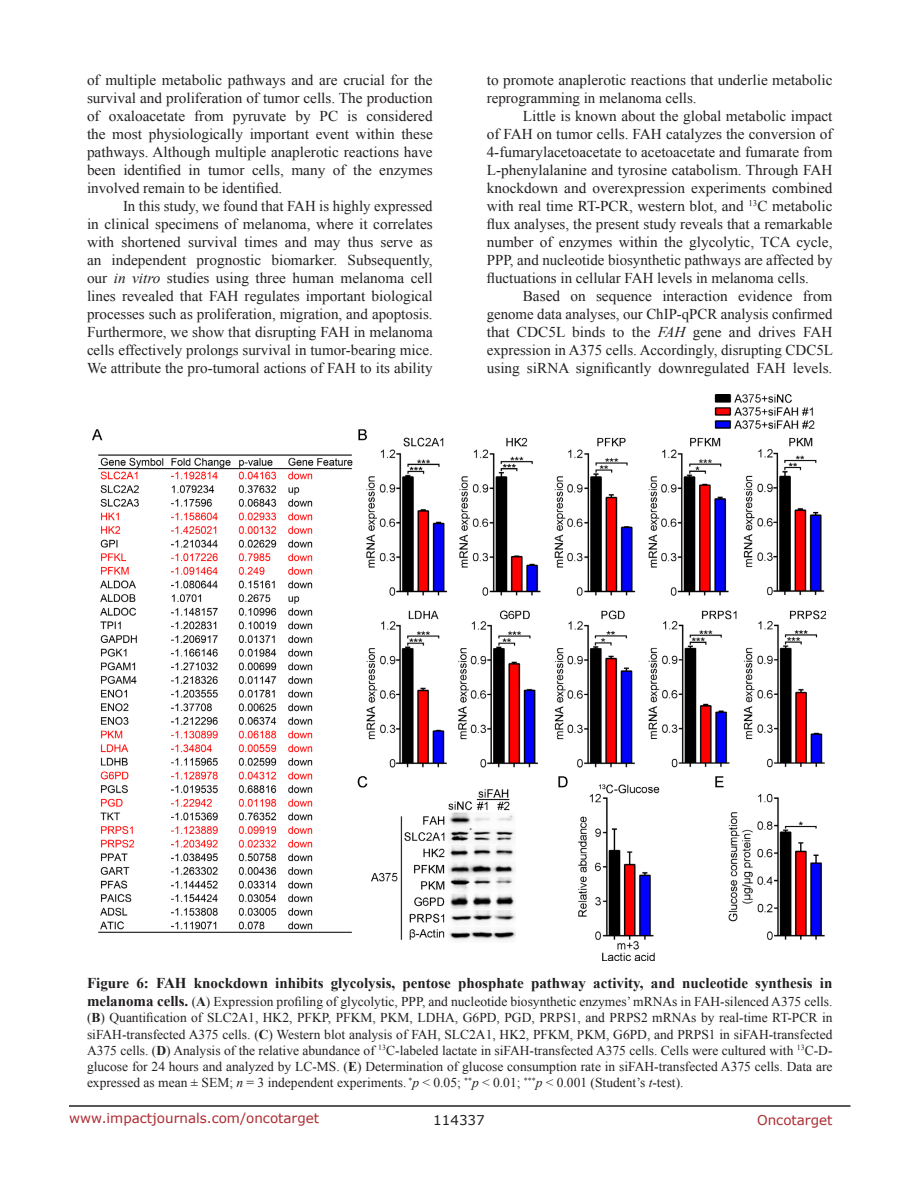
<style>
.page{position:relative;width:918px;height:1188px;background:#fff}
.page>*{position:absolute;margin:0;border:0;box-sizing:border-box;transform-origin:0 0}
.BodyText{font:15px/18px "Times New Roman";color:#231f20;text-align:justify}
.FigureText{font:700 15px "Times New Roman";color:#231f20}
.FigureText-2{font:13.5px/16.2px "Times New Roman";color:#231f20;text-align:justify}
.t1{font:13.5px "Verdana";color:#ac2b31}
.t2{font:13.5px "Verdana";color:#231f20}
.s1{font-style:italic}
.s2{font-weight:700;font-size:15px}
.s3{font-weight:700}
</style>
<div class="page">
<hr style="left:69px;top:1105px;width:781px;height:2px;background:#231f20">
<img style="left:93px;top:395px;width:732px;height:565px">
<p class="BodyText" style="left:87px;top:71px;width:347px">of multiple metabolic pathways and are crucial for the survival and proliferation of tumor cells. The production of oxaloacetate from pyruvate by PC is considered the most physiologically important event within these pathways. Although multiple anaplerotic reactions have been identified in tumor cells, many of the enzymes involved remain to be identified.</p>
<p class="BodyText" style="left:87px;top:197px;width:347px;text-indent:36px">In this study, we found that FAH is highly expressed in clinical specimens of melanoma, where it correlates with shortened survival times and may thus serve as an independent prognostic biomarker. Subsequently, our <span class="s1">in vitro</span> studies using three human melanoma cell lines revealed that FAH regulates important biological processes such as proliferation, migration, and apoptosis.<br>Furthermore, we show that disrupting FAH in melanoma cells effectively prolongs survival in tumor-bearing mice.<br>We attribute the pro-tumoral actions of FAH to its ability</p>
<p class="BodyText" style="left:487px;top:71px;width:347px">to promote anaplerotic reactions that underlie metabolic reprogramming in melanoma cells.</p>
<p class="BodyText" style="left:487px;top:107px;width:347px;text-indent:36px">Little is known about the global metabolic impact of FAH on tumor cells. FAH catalyzes the conversion of 4-fumarylacetoacetate to acetoacetate and fumarate from L-phenylalanine and tyrosine catabolism. Through FAH knockdown and overexpression experiments combined with real time RT-PCR, western blot, and <sup>13</sup>C metabolic flux analyses, the present study reveals that a remarkable number of enzymes within the glycolytic, TCA cycle, PPP, and nucleotide biosynthetic pathways are affected by fluctuations in cellular FAH levels in melanoma cells.</p>
<p class="BodyText" style="left:487px;top:287px;width:348px;text-indent:36px">Based on sequence interaction evidence from genome data analyses, our ChIP-qPCR analysis confirmed that CDC5L binds to the <span class="s1">FAH</span> gene and drives FAH expression in A375 cells. Accordingly, disrupting CDC5L using siRNA significantly downregulated FAH levels.</p>
<p class="FigureText" style="left:87px;top:973px;width:747px">Figure 6: FAH knockdown inhibits glycolysis, pentose phosphate pathway activity, and nucleotide synthesis in</p>
<p class="FigureText-2" style="left:87px;top:993px;width:747px"><span class="s2">melanoma cells.</span> (<span class="s3">A</span>) Expression profiling of glycolytic, PPP, and nucleotide biosynthetic enzymes’ mRNAs in FAH-silenced A375 cells. (<span class="s3">B</span>) Quantification of SLC2A1, HK2, PFKP, PFKM, PKM, LDHA, G6PD, PGD, PRPS1, and PRPS2 mRNAs by real-time RT-PCR in siFAH-transfected A375 cells. (<span class="s3">C</span>) Western blot analysis of FAH, SLC2A1, HK2, PFKM, PKM, G6PD, and PRPS1 in siFAH-transfected A375 cells. (<span class="s3">D</span>) Analysis of the relative abundance of <sup>13</sup>C-labeled lactate in siFAH-transfected A375 cells. Cells were cultured with <sup>13</sup>C-D&shy;glucose for 24 hours and analyzed by LC-MS. (<span class="s3">E</span>) Determination of glucose consumption rate in siFAH-transfected A375 cells. Data are expressed as mean ± SEM; <span class="s1">n</span> = 3 independent experiments. <sup>*</sup><span class="s1">p</span> &lt; 0.05; <sup>**</sup><span class="s1">p</span> &lt; 0.01; <sup>***</sup><span class="s1">p</span> &lt; 0.001 (Student’s <span class="s1">t</span>-test).</p>
<p class="t1" style="left:69px;top:1109px;width:252px">www.impactjournals.com/oncotarget</p>
<p class="t2" style="left:433px;top:1111px;width:53px">114337</p>
<p class="t1" style="left:757px;top:1111px;width:77px">Oncotarget</p>
</div>
